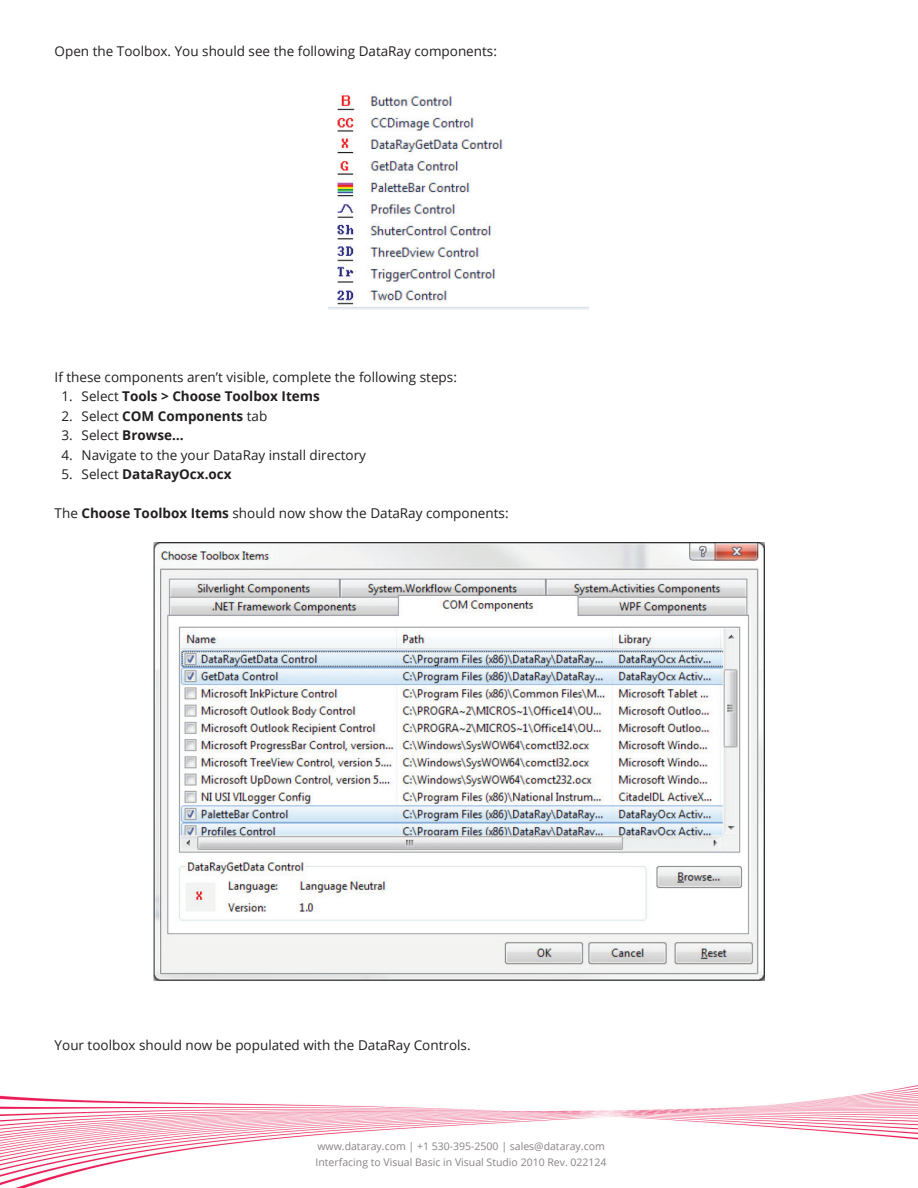
<style>
.page{position:relative;width:918px;height:1188px;background:#fff}
.page>*{position:absolute;margin:0;border:0;box-sizing:border-box;transform-origin:0 0}
.t1{font:13.5px "Open Sans";color:#231f20}
.t2{font:700 13.5px "Open Sans";color:#231f20}
.t3{font:10.5px/16.2px "Open Sans";color:#8a8383}
.s1{font-weight:400}
.s2{font-weight:700}
</style>
<div class="page">
<img style="left:0;top:1085px;width:918px;height:103px">
<img style="left:328px;top:95px;width:261px;height:215px">
<img style="left:154px;top:542px;width:610px;height:439px">
<p class="t1" style="left:55px;top:42px;width:444px">Open the Toolbox. You should see the following DataRay components:</p>
<p class="t1" style="left:55px;top:368px;width:404px">If these components aren’t visible, complete the following steps:</p>
<p class="t2" style="left:61px;top:387px;width:260px"><span class="s1">1. Select</span> Tools &gt; Choose Toolbox Items</p>
<p class="t2" style="left:61px;top:406px;width:207px"><span class="s1">2. Select</span> COM Components <span class="s1">tab</span></p>
<p class="t1" style="left:61px;top:426px;width:124px">3. Select <span class="s2">Browse…</span></p>
<p class="t1" style="left:61px;top:446px;width:306px">4. Navigate to the your DataRay install directory</p>
<p class="t2" style="left:61px;top:465px;width:172px"><span class="s1">5. Select</span> DataRayOcx.ocx</p>
<p class="t1" style="left:55px;top:504px;width:456px">The <span class="s2">Choose Toolbox Items</span> should now show the DataRay components:</p>
<p class="t1" style="left:55px;top:1036px;width:417px">Your toolbox should now be populated with the DataRay Controls.</p>
<p class="t3" style="left:316px;top:1138px;width:293px">www.dataray.com | +1 530-395-2500 | sales@dataray.com<br>Interfacing to Visual Basic in Visual Studio 2010 Rev. 022124</p>
</div>
